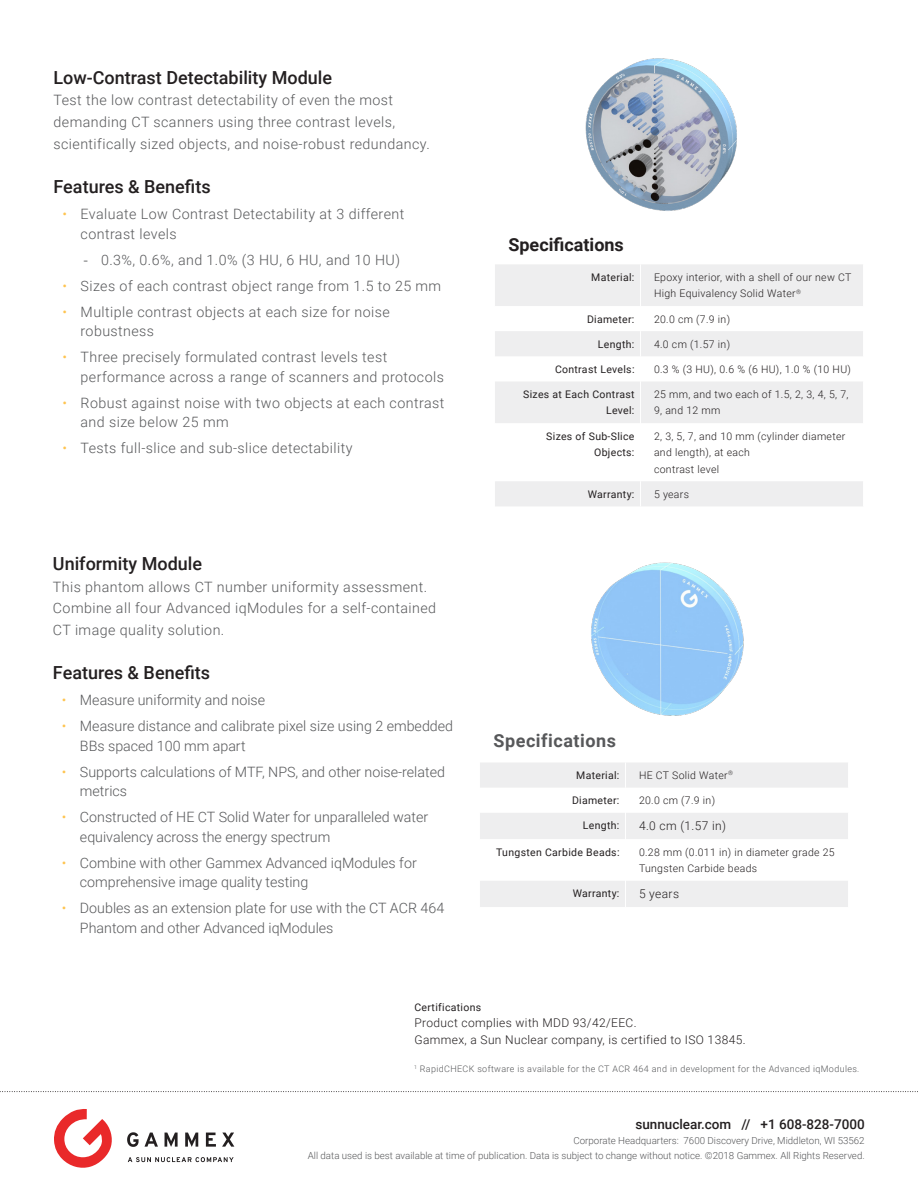
<style>
.page{position:relative;width:918px;height:1188px;background:#fff}
.page>*{position:absolute;margin:0;border:0;box-sizing:border-box;transform-origin:0 0}
.Body_Copy{font:500 18px "Roboto";color:#231f20}
.Datasheet_PG2_Sectio{font:700 18px "Roboto";color:#231f20}
.Datasheet_PG2_Sectio-2{font:700 18px "Roboto";letter-spacing:.03em;color:#57585a}
.Body_Copy-2{font:300 14.25px/21.8px "Roboto";letter-spacing:.03em;color:#57585a}
.Body_Copy-3{font:300 14.25px/19.5px "Roboto";color:#57585a}
.t1{font:500 13.5px "Roboto";color:#231f20}
.Specs_-_Table_Left_C{font:300 12px "Roboto";letter-spacing:.03em;color:#231f20}
.Specs_-_Table_Left_C-2{font:300 10.5px/16.5px "Roboto";letter-spacing:.03em;color:#231f20}
.Specs_-_Table_Left_C-3{font:10.5px/16.5px "Roboto";letter-spacing:.03em;color:#231f20;text-align:right}
.Specs_-_Table_Right{font:300 10.5px "Roboto";letter-spacing:.03em;color:#231f20}
.t2{font:300 9.75px/15px "Roboto";color:#57585a;text-align:right}
.Footnote{font:300 9px "Roboto";letter-spacing:.04em;color:#57585a}
.s1{color:#fec451}
.s2{font-family:"Helvetica Neue LT Pro"}
</style>
<div class="page">
<svg style="left:495px;top:264px;width:368px;height:242px;fill:#eeeeef"></svg>
<hr style="left:495px;top:423px;width:1px;height:58px;background:#fff">
<hr style="left:640px;top:423px;width:1px;height:58px;background:#fff">
<hr style="left:640px;top:264px;width:1px;height:42px;background:#fff">
<svg style="left:640px;top:306px;width:1px;height:75px"></svg>
<hr style="left:640px;top:381px;width:1px;height:42px;background:#fff">
<svg style="left:640px;top:481px;width:1px;height:25px"></svg>
<svg style="left:480px;top:763px;width:368px;height:144px;fill:#eeeeef"></svg>
<hr style="left:480px;top:839px;width:1px;height:42px;background:#fff">
<hr style="left:625px;top:839px;width:1px;height:42px;background:#fff">
<svg style="left:625px;top:763px;width:1px;height:76px"></svg>
<svg style="left:625px;top:881px;width:1px;height:26px"></svg>
<img style="left:591px;top:562px;width:153px;height:154px">
<img style="left:585px;top:58px;width:152px;height:153px">
<svg style="left:0;top:1091px;width:918px;height:1px"></svg>
<svg style="left:127px;top:1132px;width:12px;height:15px"></svg>
<svg style="left:145px;top:1133px;width:13px;height:14px"></svg>
<svg style="left:165px;top:1133px;width:13px;height:14px"></svg>
<svg style="left:185px;top:1133px;width:13px;height:14px"></svg>
<svg style="left:206px;top:1133px;width:10px;height:14px"></svg>
<svg style="left:222px;top:1133px;width:12px;height:14px"></svg>
<svg style="left:54px;top:1109px;width:58px;height:59px"></svg>
<svg style="left:128px;top:1157px;width:106px;height:5px"></svg>
<p class="Body_Copy" style="left:54px;top:65px;width:280px">Low-Contrast Detectability Module</p>
<p class="Body_Copy-2" style="left:54px;top:89px;width:378px">Test the low contrast detectability of even the most demanding CT scanners using three contrast levels, scientifically sized objects, and noise-robust redundancy.</p>
<p class="Body_Copy" style="left:54px;top:174px;width:159px">Features &amp; Benefits</p>
<p class="Body_Copy-2" style="left:81px;top:204px;width:325px;line-height:19.5px;text-indent:-18px"><span class="s1">•</span> Evaluate Low Contrast Detectability at 3 different contrast levels</p>
<p class="Body_Copy-2" style="left:83px;top:248px;width:318px"><span class="s2">-</span> 0.3%, 0.6%, and 1.0% (3 HU, 6 HU, and 10 HU)</p>
<p class="Body_Copy-2" style="left:63px;top:274px;width:380px"><span class="s1">•</span> Sizes of each contrast object range from 1.5 to 25 mm</p>
<p class="Body_Copy-2" style="left:81px;top:301px;width:311px;line-height:19.5px;text-indent:-18px"><span class="s1">•</span> Multiple contrast objects at each size for noise robustness</p>
<p class="Body_Copy-2" style="left:81px;top:347px;width:365px;line-height:19.5px;text-indent:-18px"><span class="s1">•</span> Three precisely formulated contrast levels test performance across a range of scanners and protocols</p>
<p class="Body_Copy-2" style="left:81px;top:392px;width:365px;line-height:19.5px;text-indent:-18px"><span class="s1">•</span> Robust against noise with two objects at each contrast and size below 25 mm</p>
<p class="Body_Copy-2" style="left:63px;top:437px;width:292px"><span class="s1">•</span> Tests full-slice and sub-slice detectability</p>
<p class="Body_Copy" style="left:53px;top:551px;width:151px">Uniformity Module</p>
<p class="Body_Copy-2" style="left:53px;top:575px;width:385px">This phantom allows CT number uniformity assessment.<br>Combine all four Advanced iqModules for a self-contained<br>CT image quality solution.</p>
<p class="Body_Copy" style="left:53px;top:660px;width:159px">Features &amp; Benefits</p>
<p class="Body_Copy-3" style="left:62px;top:690px;width:205px"><span class="s1">•</span> Measure uniformity and noise</p>
<p class="Body_Copy-3" style="left:80px;top:716px;width:375px;text-indent:-18px"><span class="s1">•</span> Measure distance and calibrate pixel size using 2 embedded<br>BBs spaced 100 mm apart</p>
<p class="Body_Copy-3" style="left:80px;top:761px;width:366px;text-indent:-18px"><span class="s1">•</span> Supports calculations of MTF, NPS, and other noise-related metrics</p>
<p class="Body_Copy-3" style="left:80px;top:807px;width:350px;text-indent:-18px"><span class="s1">•</span> Constructed of HE CT Solid Water for unparalleled water equivalency across the energy spectrum</p>
<p class="Body_Copy-3" style="left:80px;top:852px;width:338px;text-indent:-18px"><span class="s1">•</span> Combine with other Gammex Advanced iqModules for comprehensive image quality testing</p>
<p class="Body_Copy-3" style="left:80px;top:898px;width:366px;text-indent:-18px"><span class="s1">•</span> Doubles as an extension plate for use with the CT ACR 464<br>Phantom and other Advanced iqModules</p>
<p class="Datasheet_PG2_Sectio" style="left:508px;top:232px;width:117px">Specifications</p>
<p class="Specs_-_Table_Left_C-3" style="left:591px;top:269px;width:45px">Material:</p>
<p class="Specs_-_Table_Left_C-2" style="left:654px;top:269px;width:199px">Epoxy interior, with a shell of our new CT<br>High Equivalency Solid Water<sup>®</sup></p>
<p class="Specs_-_Table_Left_C-3" style="left:587px;top:310px;width:49px">Diameter:</p>
<p class="Specs_-_Table_Left_C-2" style="left:654px;top:310px;width:78px">20.0 cm (7.9 in)</p>
<p class="Specs_-_Table_Left_C-3" style="left:598px;top:335px;width:38px">Length:</p>
<p class="Specs_-_Table_Right" style="left:654px;top:337px;width:78px">4.0 cm (1.57 in)</p>
<p class="Specs_-_Table_Left_C-3" style="left:555px;top:360px;width:81px">Contrast Levels:</p>
<p class="Specs_-_Table_Left_C-2" style="left:654px;top:360px;width:198px">0.3 % (3 HU), 0.6 % (6 HU), 1.0 % (10 HU)</p>
<p class="Specs_-_Table_Left_C-3" style="left:523px;top:386px;width:113px">Sizes at Each Contrast<br>Level:</p>
<p class="Specs_-_Table_Left_C-2" style="left:654px;top:386px;width:196px">25 mm, and two each of 1.5, 2, 3, 4, 5, 7,<br>9, and 12 mm</p>
<p class="Specs_-_Table_Left_C-3" style="left:546px;top:427px;width:90px">Sizes of Sub-Slice<br>Objects:</p>
<p class="Specs_-_Table_Left_C-2" style="left:654px;top:427px;width:193px">2, 3, 5, 7, and 10 mm (cylinder diameter and length), at each</p>
<p class="Specs_-_Table_Left_C-2" style="left:654px;top:460px;width:67px">contrast level</p>
<p class="Specs_-_Table_Left_C-3" style="left:588px;top:485px;width:48px">Warranty:</p>
<p class="Specs_-_Table_Left_C-2" style="left:654px;top:485px;width:37px">5 years</p>
<p class="Datasheet_PG2_Sectio-2" style="left:493px;top:728px;width:124px">Specifications</p>
<p class="Specs_-_Table_Left_C-3" style="left:576px;top:767px;width:45px">Material:</p>
<p class="Specs_-_Table_Left_C-2" style="left:639px;top:767px;width:95px">HE CT Solid Water<sup>®</sup></p>
<p class="Specs_-_Table_Left_C-3" style="left:572px;top:792px;width:49px">Diameter:</p>
<p class="Specs_-_Table_Right" style="left:639px;top:793px;width:78px">20.0 cm (7.9 in)</p>
<p class="Specs_-_Table_Left_C-3" style="left:583px;top:817px;width:38px">Length:</p>
<p class="Specs_-_Table_Left_C" style="left:639px;top:818px;width:88px">4.0 cm (1.57 in)</p>
<p class="Specs_-_Table_Left_C-3" style="left:496px;top:843px;width:125px">Tungsten Carbide Beads:</p>
<p class="Specs_-_Table_Left_C-2" style="left:639px;top:843px;width:197px">0.28 mm (0.011 in) in diameter grade 25<br>Tungsten Carbide beads</p>
<p class="Specs_-_Table_Left_C-3" style="left:573px;top:885px;width:48px">Warranty:</p>
<p class="Specs_-_Table_Left_C" style="left:639px;top:886px;width:42px">5 years</p>
<p class="Specs_-_Table_Left_C-3" style="left:414px;top:998px;width:68px">Certifications</p>
<p class="Specs_-_Table_Left_C" style="left:414px;top:1015px;width:224px">Product complies with MDD 93/42/EEC.</p>
<p class="Specs_-_Table_Left_C" style="left:414px;top:1031px;width:333px">Gammex, a Sun Nuclear company, is certified to ISO 13845.</p>
<p class="Footnote" style="left:414px;top:1062px;width:447px"><sup>1</sup> RapidCHECK software is available for the CT ACR 464 and in development for the Advanced iqModules.</p>
<p class="t1" style="left:635px;top:1115px;width:231px">sunnuclear.com // +1 608-828-7000</p>
<p class="t2" style="left:308px;top:1133px;width:559px">Corporate Headquarters: 7600 Discovery Drive, Middleton, WI 53562<br>All data used is best available at time of publication. Data is subject to change without notice. ©2018 Gammex. All Rights Reserved.</p>
</div>
